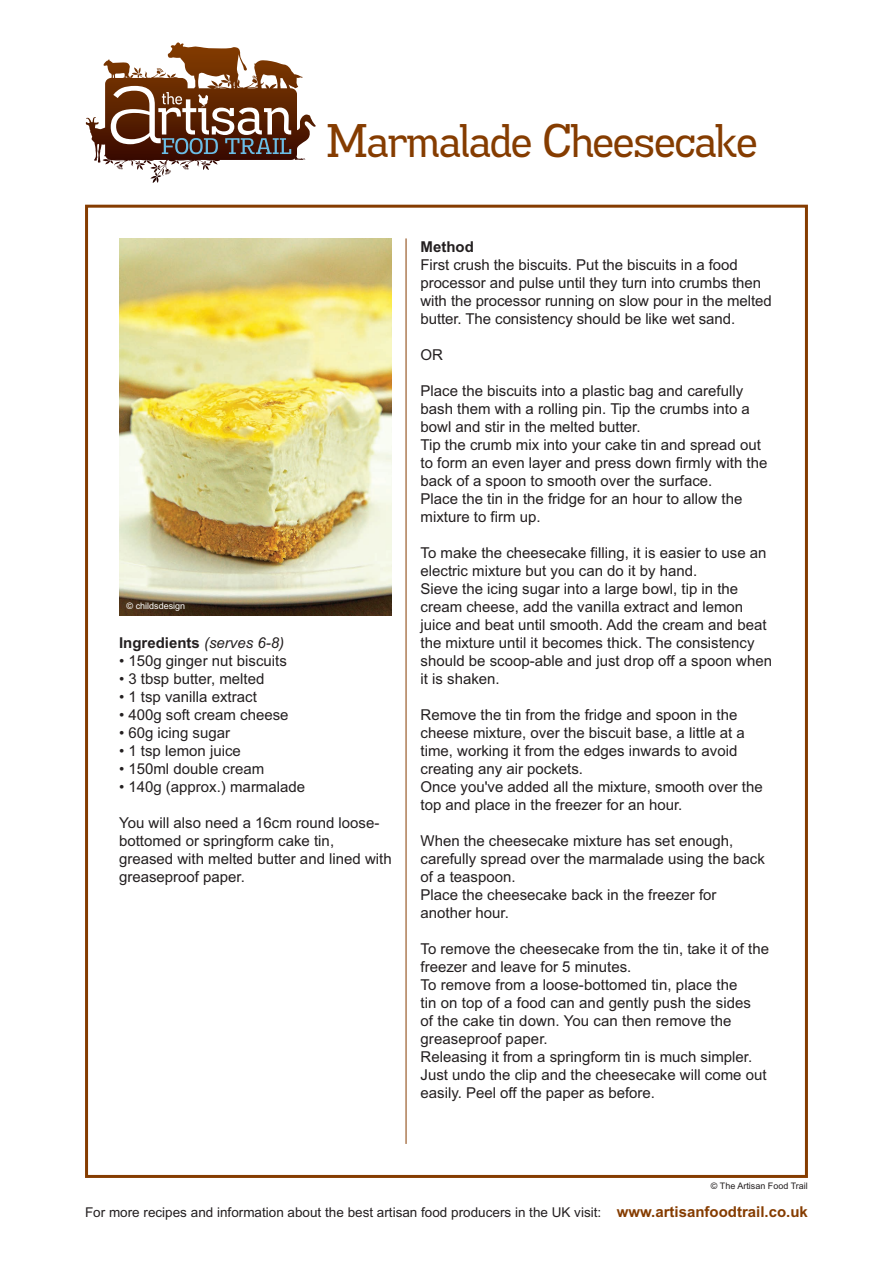
<style>
.page{position:relative;width:893px;height:1263px;background:#fff}
.page>*{position:absolute;margin:0;border:0;box-sizing:border-box;transform-origin:0 0}
.t1{font:46.5px "Madawaska Rg";letter-spacing:-.015em;color:#853c00}
.t2{font:15px/18px "Arial";color:#231f20}
.t3{font:700 15px "Arial";color:#231f20}
.t4{font:13.5px "Arial";color:#231f20}
.t5{font:9px "Arial";color:#231f20}
.t6{font:9px "Arial";color:#fff}
.s1{font-weight:400;font-style:italic}
.s2{font-weight:700;font-size:15px;color:#853c00}
</style>
<div class="page">
<svg style="left:86px;top:42px;width:230px;height:141px"></svg>
<img style="left:119px;top:238px;width:273px;height:378px">
<hr style="left:406px;top:238px;width:1px;height:906px;background:#853c00">
<h1 class="t1" style="left:327px;top:111px;width:432px">Marmalade Cheesecake</h1>
<p class="t6" style="left:127px;top:600px;width:60px">© childsdesign</p>
<p class="t3" style="left:119px;top:634px;width:167px">Ingredients <span class="s1">(serves 6-8)</span></p>
<p class="t2" style="left:119px;top:652px;width:169px">• 150g ginger nut biscuits</p>
<p class="t2" style="left:119px;top:670px;width:147px">• 3 tbsp butter, melted</p>
<p class="t2" style="left:119px;top:688px;width:139px">• 1 tsp vanilla extract</p>
<p class="t2" style="left:119px;top:706px;width:171px">• 400g soft cream cheese</p>
<p class="t2" style="left:119px;top:724px;width:113px">• 60g icing sugar</p>
<p class="t2" style="left:119px;top:742px;width:123px">• 1 tsp lemon juice</p>
<p class="t2" style="left:119px;top:760px;width:147px">• 150ml double cream</p>
<p class="t2" style="left:119px;top:778px;width:188px">• 140g (approx.) marmalade</p>
<p class="t2" style="left:119px;top:814px;width:274px">You will also need a 16cm round loose&shy;bottomed or springform cake tin, greased with melted butter and lined with greaseproof paper.</p>
<p class="t3" style="left:420px;top:238px;width:55px">Method</p>
<p class="t2" style="left:420px;top:256px;width:353px">First crush the biscuits. Put the biscuits in a food processor and pulse until they turn into crumbs then with the processor running on slow pour in the melted butter. The consistency should be like wet sand.</p>
<p class="t2" style="left:420px;top:346px;width:24px">OR</p>
<p class="t2" style="left:420px;top:382px;width:348px">Place the biscuits into a plastic bag and carefully bash them with a rolling pin. Tip the crumbs into a bowl and stir in the melted butter.<br>Tip the crumb mix into your cake tin and spread out to form an even layer and press down firmly with the back of a spoon to smooth over the surface.<br>Place the tin in the fridge for an hour to allow the mixture to firm up.</p>
<p class="t2" style="left:420px;top:544px;width:353px">To make the cheesecake filling, it is easier to use an electric mixture but you can do it by hand.<br>Sieve the icing sugar into a large bowl, tip in the cream cheese, add the vanilla extract and lemon juice and beat until smooth. Add the cream and beat the mixture until it becomes thick. The consistency should be scoop-able and just drop off a spoon when it is shaken.</p>
<p class="t2" style="left:420px;top:706px;width:344px">Remove the tin from the fridge and spoon in the cheese mixture, over the biscuit base, a little at a time, working it from the edges inwards to avoid creating any air pockets.<br>Once you've added all the mixture, smooth over the top and place in the freezer for an hour.</p>
<p class="t2" style="left:420px;top:832px;width:346px">When the cheesecake mixture has set enough, carefully spread over the marmalade using the back of a teaspoon.<br>Place the cheesecake back in the freezer for another hour.</p>
<p class="t2" style="left:420px;top:940px;width:350px">To remove the cheesecake from the tin, take it of the freezer and leave for 5 minutes.<br>To remove from a loose-bottomed tin, place the<br>tin on top of a food can and gently push the sides<br>of the cake tin down. You can then remove the greaseproof paper.<br>Releasing it from a springform tin is much simpler.<br>Just undo the clip and the cheesecake will come out easily. Peel off the paper as before.</p>
<p class="t5" style="left:711px;top:1181px;width:99px">© The Artisan Food Trail</p>
<p class="t4" style="left:85px;top:1205px;width:724px">For more recipes and information about the best artisan food producers in the UK visit: <span class="s2">www.artisanfoodtrail.co.uk</span></p>
</div>
